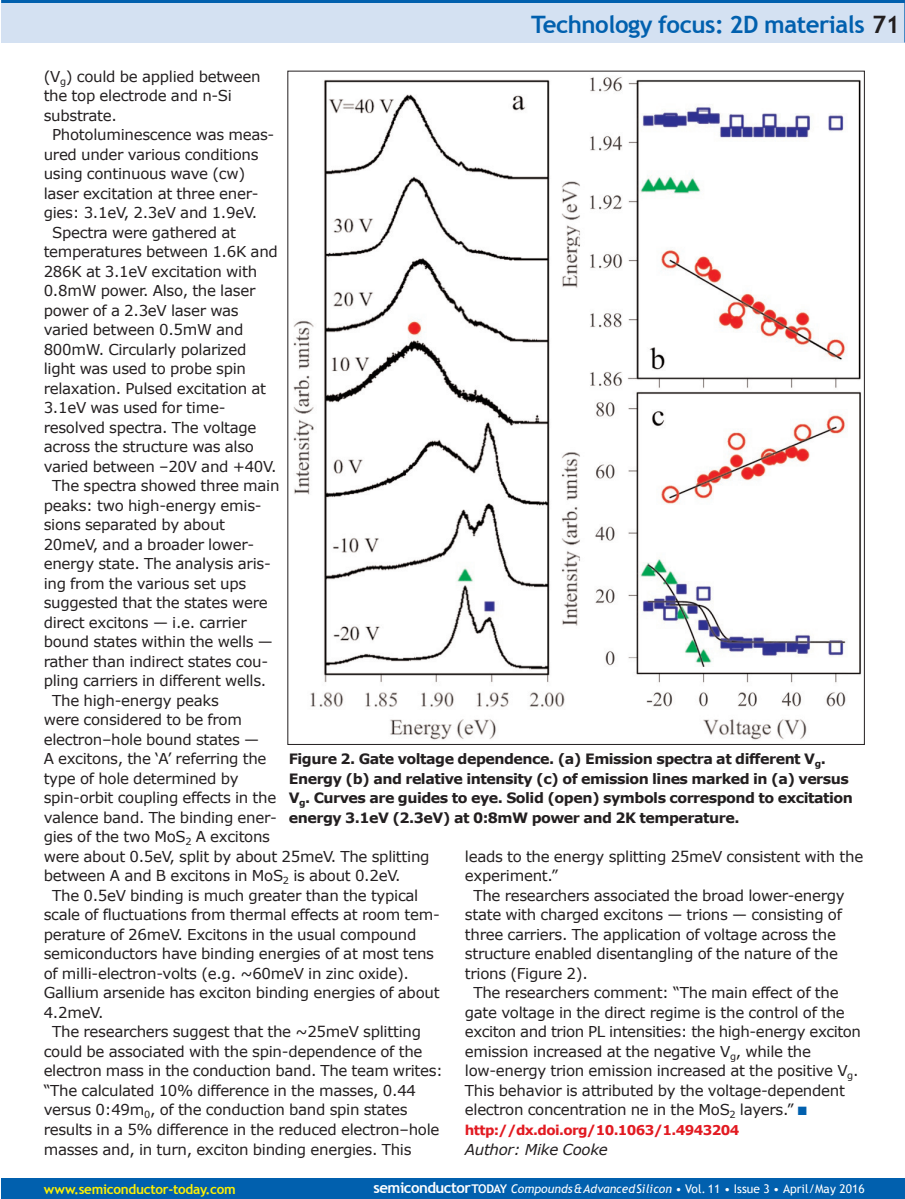
<style>
.page{position:relative;width:905px;height:1199px;background:#fff}
.page>*{position:absolute;margin:0;border:0;box-sizing:border-box;transform-origin:0 0}
.t1{font:700 24px "Trebuchet MS";letter-spacing:-.02em;color:#0160ae}
.t2{font:15px "Verdana";letter-spacing:-.02em;color:#231f20}
.t3{font:italic 15px "Verdana";letter-spacing:-.02em;color:#231f20}
.t4{font:700 14.25px/19.5px "Verdana";letter-spacing:-.035em;color:#231f20}
.t5{font:700 13.5px "Verdana";letter-spacing:-.045em;color:#e21a21}
.t6{font:700 13.5px "Trebuchet MS";letter-spacing:-.02em;color:#fff101}
.t7{font:12px "Trebuchet MS";letter-spacing:.005em;color:#fff}
.s1{color:#231f20}
.s2{color:#0160ae}
.s3{font-weight:700;font-size:15px}
.s4{font-weight:700}
.s5{font-style:italic}
</style>
<div class="page">
<div style="left:1px;top:0;width:903px;height:43px;background:#d4e1f2"></div>
<hr style="left:904px;top:0;width:1px;height:43px;background:#0160ae">
<hr style="left:1px;top:0;width:903px;height:3px;background:#0160ae">
<div style="left:1px;top:1178px;width:903px;height:20px;background:#0160ae"></div>
<img style="left:294px;top:77px;width:567px;height:663px">
<p class="t1" style="left:531px;top:10px;width:370px">Technology focus: 2D materials <span class="s1">71</span></p>
<p class="t2" style="left:44px;top:66px;width:218px">(V<sub>g</sub>) could be applied between</p>
<p class="t2" style="left:44px;top:86px;width:190px">the top electrode and n-Si</p>
<p class="t2" style="left:44px;top:105px;width:75px">substrate.</p>
<p class="t2" style="left:52px;top:125px;width:224px">Photoluminescence was meas-</p>
<p class="t2" style="left:44px;top:144px;width:216px">ured under various conditions</p>
<p class="t2" style="left:44px;top:164px;width:203px">using continuous wave (cw)</p>
<p class="t2" style="left:44px;top:183px;width:216px">laser excitation at three ener-</p>
<p class="t2" style="left:44px;top:203px;width:215px">gies: 3.1eV, 2.3eV and 1.9eV.</p>
<p class="t2" style="left:52px;top:222px;width:185px">Spectra were gathered at</p>
<p class="t2" style="left:44px;top:242px;width:236px">temperatures between 1.6K and</p>
<p class="t2" style="left:44px;top:261px;width:215px">286K at 3.1eV excitation with</p>
<p class="t2" style="left:44px;top:281px;width:213px">0.8mW power. Also, the laser</p>
<p class="t2" style="left:44px;top:300px;width:196px">power of a 2.3eV laser was</p>
<p class="t2" style="left:44px;top:320px;width:201px">varied between 0.5mW and</p>
<p class="t2" style="left:44px;top:339px;width:204px">800mW. Circularly polarized</p>
<p class="t2" style="left:44px;top:359px;width:204px">light was used to probe spin</p>
<p class="t2" style="left:44px;top:378px;width:224px">relaxation. Pulsed excitation at</p>
<p class="t2" style="left:44px;top:398px;width:183px">3.1eV was used for time-</p>
<p class="t2" style="left:44px;top:417px;width:214px">resolved spectra. The voltage</p>
<p class="t2" style="left:44px;top:437px;width:212px">across the structure was also</p>
<p class="t2" style="left:44px;top:456px;width:234px">varied between –20V and +40V.</p>
<p class="t2" style="left:52px;top:476px;width:229px">The spectra showed three main</p>
<p class="t2" style="left:44px;top:495px;width:219px">peaks: two high-energy emis-</p>
<p class="t2" style="left:44px;top:515px;width:183px">sions separated by about</p>
<p class="t2" style="left:44px;top:534px;width:212px">20meV, and a broader lower-</p>
<p class="t2" style="left:44px;top:554px;width:228px">energy state. The analysis aris-</p>
<p class="t2" style="left:44px;top:573px;width:204px">ing from the various set ups</p>
<p class="t2" style="left:44px;top:593px;width:226px">suggested that the states were</p>
<p class="t2" style="left:44px;top:612px;width:204px">direct excitons — i.e. carrier</p>
<p class="t2" style="left:44px;top:632px;width:231px">bound states within the wells —</p>
<p class="t2" style="left:44px;top:651px;width:226px">rather than indirect states cou-</p>
<p class="t2" style="left:44px;top:671px;width:224px">pling carriers in different wells.</p>
<p class="t2" style="left:52px;top:690px;width:168px">The high-energy peaks</p>
<p class="t2" style="left:44px;top:710px;width:200px">were considered to be from</p>
<p class="t2" style="left:44px;top:729px;width:217px">electron–hole bound states —</p>
<p class="t2" style="left:44px;top:749px;width:224px">A excitons, the ‘A’ referring the</p>
<p class="t2" style="left:44px;top:768px;width:196px">type of hole determined by</p>
<p class="t2" style="left:44px;top:788px;width:234px">spin-orbit coupling effects in the</p>
<p class="t2" style="left:44px;top:807px;width:235px">valence band. The binding ener-</p>
<p class="t2" style="left:44px;top:827px;width:228px">gies of the two MoS<sub>2</sub> A excitons</p>
<p class="t2" style="left:44px;top:846px;width:387px">were about 0.5eV, split by about 25meV. The splitting</p>
<p class="t2" style="left:44px;top:866px;width:358px">between A and B excitons in MoS<sub>2</sub> is about 0.2eV.</p>
<p class="t2" style="left:52px;top:885px;width:368px">The 0.5eV binding is much greater than the typical</p>
<p class="t2" style="left:44px;top:905px;width:397px">scale of fluctuations from thermal effects at room tem-</p>
<p class="t2" style="left:44px;top:924px;width:374px">perature of 26meV. Excitons in the usual compound</p>
<p class="t2" style="left:44px;top:944px;width:392px">semiconductors have binding energies of at most tens</p>
<p class="t2" style="left:44px;top:963px;width:367px">of milli-electron-volts (e.g. ~60meV in zinc oxide).</p>
<p class="t2" style="left:44px;top:983px;width:397px">Gallium arsenide has exciton binding energies of about</p>
<p class="t2" style="left:44px;top:1002px;width:61px">4.2meV.</p>
<p class="t2" style="left:52px;top:1022px;width:370px">The researchers suggest that the ~25meV splitting</p>
<p class="t2" style="left:44px;top:1041px;width:380px">could be associated with the spin-dependence of the</p>
<p class="t2" style="left:44px;top:1061px;width:401px">electron mass in the conduction band. The team writes:</p>
<p class="t2" style="left:44px;top:1080px;width:374px">“The calculated 10% difference in the masses, 0.44</p>
<p class="t2" style="left:44px;top:1100px;width:365px">versus 0:49m<sub>0</sub>, of the conduction band spin states</p>
<p class="t2" style="left:44px;top:1119px;width:397px">results in a 5% difference in the reduced electron–hole</p>
<p class="t2" style="left:44px;top:1139px;width:369px">masses and, in turn, exciton binding energies. This</p>
<p class="t4" style="left:289px;top:749px;width:565px">Figure 2. Gate voltage dependence. (a) Emission spectra at different V<sub>g</sub>.<br>Energy (b) and relative intensity (c) of emission lines marked in (a) versus V<sub>g</sub>. Curves are guides to eye. Solid (open) symbols correspond to excitation energy 3.1eV (2.3eV) at 0:8mW power and 2K temperature.</p>
<p class="t2" style="left:465px;top:846px;width:400px">leads to the energy splitting 25meV consistent with the</p>
<p class="t2" style="left:465px;top:866px;width:95px">experiment.”</p>
<p class="t2" style="left:473px;top:885px;width:373px">The researchers associated the broad lower-energy</p>
<p class="t2" style="left:465px;top:905px;width:378px">state with charged excitons — trions — consisting of</p>
<p class="t2" style="left:465px;top:924px;width:372px">three carriers. The application of voltage across the</p>
<p class="t2" style="left:465px;top:944px;width:374px">structure enabled disentangling of the nature of the</p>
<p class="t2" style="left:465px;top:963px;width:124px">trions (Figure 2).</p>
<p class="t2" style="left:473px;top:983px;width:367px">The researchers comment: “The main effect of the</p>
<p class="t2" style="left:465px;top:1002px;width:381px">gate voltage in the direct regime is the control of the</p>
<p class="t2" style="left:465px;top:1022px;width:397px">exciton and trion PL intensities: the high-energy exciton</p>
<p class="t2" style="left:465px;top:1041px;width:348px">emission increased at the negative V<sub>g</sub>, while the</p>
<p class="t2" style="left:465px;top:1061px;width:395px">low-energy trion emission increased at the positive V<sub>g</sub>.</p>
<p class="t2" style="left:465px;top:1080px;width:381px">This behavior is attributed by the voltage-dependent</p>
<p class="t2" style="left:465px;top:1100px;width:343px">electron concentration ne in the MoS<sub>2</sub> layers.” <span class="s2">■</span></p>
<p class="t5" style="left:465px;top:1121px;width:276px">http://dx.doi.org/10.1063/1.4943204</p>
<p class="t3" style="left:465px;top:1139px;width:144px">Author: Mike Cooke</p>
<p class="t6" style="left:44px;top:1180px;width:194px">www.semiconductor-today.com</p>
<p class="t7" style="left:373px;top:1181px;width:492px"><span class="s3">semiconductor</span><span class="s4">TODAY</span> <span class="s5">Compounds&amp;AdvancedSilicon</span> • Vol. 11 • Issue 3 • April/May 2016</p>
</div>
